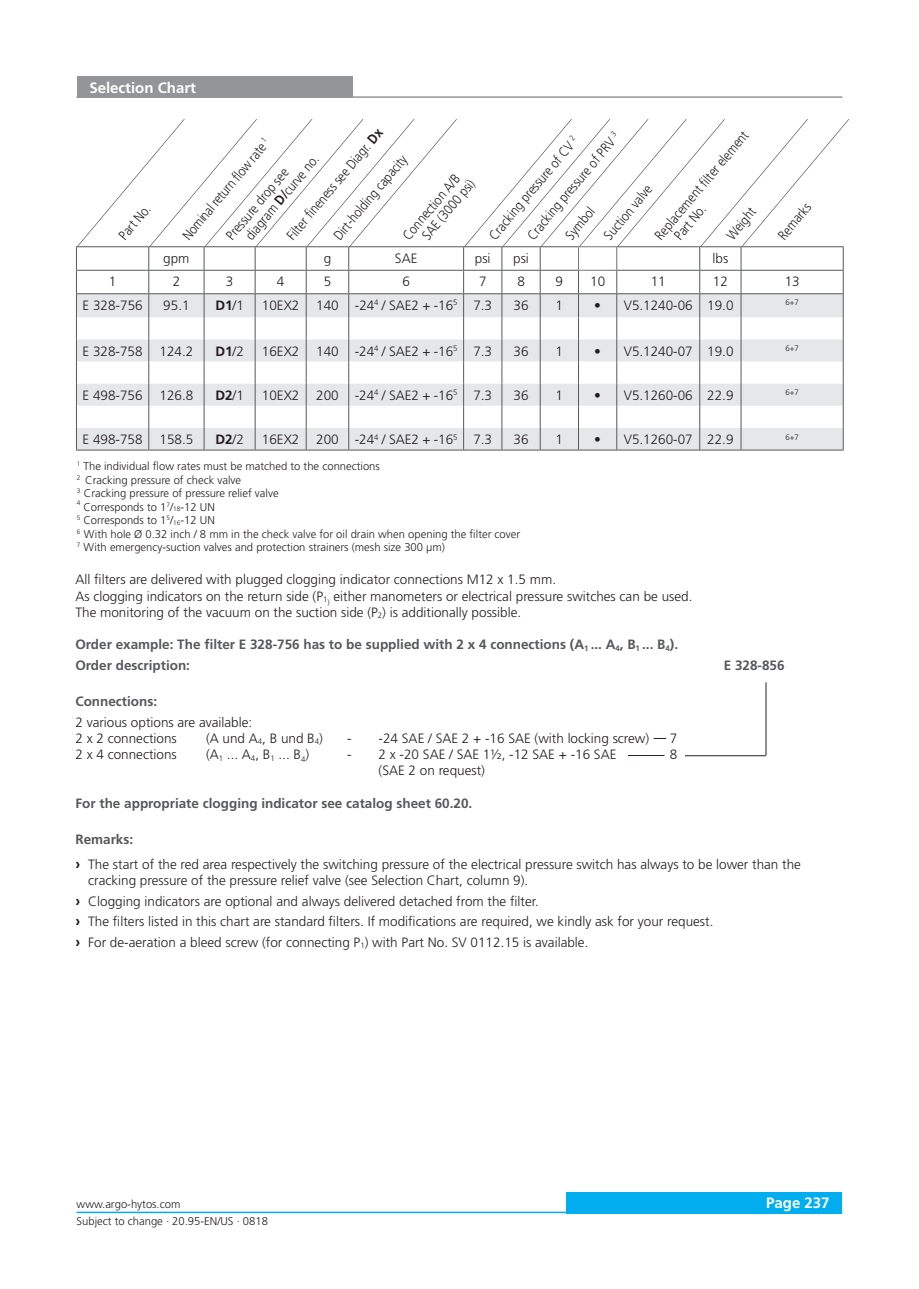
<style>
.page{position:relative;width:919px;height:1289px;background:#fff}
.page>*{position:absolute;margin:0;border:0;box-sizing:border-box;transform-origin:0 0}
.t1{font:700 15px "Frutiger LT";color:#fff}
.t2{font:300 13.8px/14.7px "Frutiger LT";color:#231f20;scale:.87 1}
.t3{font:300 13.5px/16.2px "Frutiger LT";color:#231f20}
.t4{font:700 13.5px/20.4px "Frutiger LT";color:#57585a}
.t5{font:700 13.5px "Frutiger LT";color:#231f20}
.t6{font:300 11.25px/13.5px "Frutiger LT";color:#231f20}
.t7{font:300 7.8px "Frutiger LT";color:#231f20}
.t8{font:300 6.6px "Frutiger LT";color:#231f20}
.s1{font-weight:700}
.s2{font-weight:300}
.s3{font-size:6.6px}
.s4{font-weight:700;color:#57585a}
.s5{font-weight:700;font-size:15px}
</style>
<div class="page">
<div style="left:566px;top:1191px;width:276px;height:22px;background:#00aeef"></div>
<hr style="left:77px;top:1211px;width:765px;height:2px;background:#00aeef">
<div style="left:77px;top:77px;width:275px;height:21px;background:#939598"></div>
<hr style="left:77px;top:96px;width:765px;height:2px;background:#939598">
<hr style="left:628px;top:755px;width:36px;height:1px;background:#231f20">
<svg style="left:653px;top:738px;width:13px;height:1px"></svg>
<hr style="left:685px;top:755px;width:80px;height:1px;background:#231f20">
<hr style="left:765px;top:682px;width:1px;height:73px;background:#231f20">
<hr style="left:76px;top:449px;width:73px;height:1px;background:#57585a">
<hr style="left:149px;top:449px;width:55px;height:1px;background:#57585a">
<hr style="left:204px;top:449px;width:51px;height:1px;background:#57585a">
<hr style="left:255px;top:449px;width:51px;height:1px;background:#57585a">
<hr style="left:306px;top:449px;width:43px;height:1px;background:#57585a">
<hr style="left:349px;top:449px;width:114px;height:1px;background:#57585a">
<hr style="left:463px;top:449px;width:39px;height:1px;background:#57585a">
<hr style="left:502px;top:449px;width:38px;height:1px;background:#57585a">
<hr style="left:540px;top:449px;width:38px;height:1px;background:#57585a">
<hr style="left:578px;top:449px;width:38px;height:1px;background:#57585a">
<hr style="left:616px;top:449px;width:83px;height:1px;background:#57585a">
<hr style="left:699px;top:449px;width:42px;height:1px;background:#57585a">
<hr style="left:741px;top:449px;width:102px;height:1px;background:#57585a">
<svg style="left:76px;top:119px;width:774px;height:330px"></svg>
<p class="t1" style="left:89px;top:79px;width:108px">Selection Chart</p>
<p class="t2" style="left:116px;top:233px;width:49px;rotate:-50deg">Part No.</p>
<p class="t2" style="left:284px;top:233px;width:163px;rotate:-50deg">Filter fi neness see Diagr. <span class="s1">Dx</span></p>
<p class="t2" style="left:180px;top:233px;width:148px;rotate:-50deg">Nominal return fl ow rate <sup>1</sup></p>
<p class="t2" style="left:331px;top:233px;width:123px;rotate:-50deg">Dirt-holding capacity</p>
<p class="t2" style="left:231px;top:224px;width:123px;text-indent:-12px;rotate:-50deg">Pressure drop see diagram <span class="s1">D/</span>curve no.</p>
<p class="t2" style="left:408px;top:224px;width:86px;text-indent:-12px;rotate:-50deg">Connection A/B<br>SAE (3000 psi)</p>
<p class="t2" style="left:660px;top:224px;width:145px;text-indent:-12px;rotate:-50deg">Replacement fi lter element<br>Part No.</p>
<p class="t2" style="left:524px;top:233px;width:156px;rotate:-50deg">Cracking pressure of PRV <sup>3</sup></p>
<p class="t2" style="left:486px;top:233px;width:151px;rotate:-50deg">Cracking pressure of CV <sup>2</sup></p>
<p class="t2" style="left:601px;top:233px;width:78px;rotate:-50deg">Suction valve</p>
<p class="t2" style="left:723px;top:233px;width:44px;rotate:-50deg">Weight</p>
<p class="t2" style="left:775px;top:233px;width:51px;rotate:-50deg">Remarks</p>
<p class="t2" style="left:562px;top:233px;width:44px;rotate:-50deg">Symbol</p>
<p class="t3" style="left:163px;top:250px;width:28px">gpm</p>
<p class="t3" style="left:324px;top:250px;width:9px">g</p>
<p class="t3" style="left:395px;top:250px;width:24px">SAE</p>
<p class="t3" style="left:475px;top:250px;width:17px">psi</p>
<p class="t3" style="left:513px;top:250px;width:17px">psi</p>
<p class="t3" style="left:712px;top:250px;width:17px">lbs</p>
<p class="t3" style="left:109px;top:274px;width:9px">1</p>
<p class="t3" style="left:173px;top:274px;width:9px">2</p>
<p class="t3" style="left:226px;top:274px;width:9px">3</p>
<p class="t3" style="left:277px;top:274px;width:9px">4</p>
<p class="t3" style="left:324px;top:274px;width:9px">5</p>
<p class="t3" style="left:402px;top:274px;width:9px">6</p>
<p class="t3" style="left:479px;top:274px;width:9px">7</p>
<p class="t3" style="left:517px;top:274px;width:9px">8</p>
<p class="t3" style="left:555px;top:274px;width:9px">9</p>
<p class="t3" style="left:590px;top:274px;width:17px">10</p>
<p class="t3" style="left:650px;top:274px;width:17px">11</p>
<p class="t3" style="left:712px;top:274px;width:17px">12</p>
<p class="t3" style="left:784px;top:274px;width:17px">13</p>
<p class="t3" style="left:83px;top:297px;width:62px">E 328-756</p>
<p class="t3" style="left:163px;top:297px;width:28px">95.1</p>
<p class="t5" style="left:215px;top:297px;width:30px">D1<span class="s2">/1</span></p>
<p class="t3" style="left:262px;top:297px;width:232px">10EX2 140 -24<sup>4</sup> / SAE2 + -16<sup>5</sup> 7.3</p>
<p class="t3" style="left:513px;top:297px;width:17px">36</p>
<p class="t3" style="left:555px;top:297px;width:9px">1</p>
<p class="t3" style="left:594px;top:297px;width:141px">• V5.1240-06 19.0</p>
<p class="t7" style="left:785px;top:298px;width:15px">6+7</p>
<p class="t3" style="left:83px;top:343px;width:62px">E 328-758</p>
<p class="t3" style="left:159px;top:343px;width:35px">124.2</p>
<p class="t5" style="left:215px;top:343px;width:30px">D1<span class="s2">/2</span></p>
<p class="t3" style="left:262px;top:343px;width:232px">16EX2 140 -24<sup>4</sup> / SAE2 + -16<sup>5</sup> 7.3</p>
<p class="t3" style="left:513px;top:343px;width:17px">36</p>
<p class="t3" style="left:555px;top:343px;width:9px">1</p>
<p class="t3" style="left:594px;top:343px;width:141px">• V5.1240-07 19.0</p>
<p class="t7" style="left:785px;top:344px;width:15px">6+7</p>
<p class="t3" style="left:83px;top:387px;width:62px">E 498-756</p>
<p class="t3" style="left:159px;top:387px;width:35px">126.8</p>
<p class="t5" style="left:215px;top:387px;width:30px">D2<span class="s2">/1</span></p>
<p class="t3" style="left:262px;top:387px;width:232px">10EX2 200 -24<sup>4</sup> / SAE2 + -16<sup>5</sup> 7.3</p>
<p class="t3" style="left:513px;top:387px;width:17px">36</p>
<p class="t3" style="left:555px;top:387px;width:9px">1</p>
<p class="t3" style="left:594px;top:387px;width:141px">• V5.1260-06 22.9</p>
<p class="t7" style="left:785px;top:388px;width:15px">6+7</p>
<p class="t3" style="left:83px;top:431px;width:112px">E 498-758 158.5</p>
<p class="t5" style="left:215px;top:431px;width:30px">D2<span class="s2">/2</span></p>
<p class="t3" style="left:262px;top:431px;width:232px">16EX2 200 -24<sup>4</sup> / SAE2 + -16<sup>5</sup> 7.3</p>
<p class="t3" style="left:513px;top:431px;width:17px">36</p>
<p class="t3" style="left:555px;top:431px;width:9px">1</p>
<p class="t3" style="left:594px;top:431px;width:141px">• V5.1260-07 22.9</p>
<p class="t7" style="left:785px;top:432px;width:15px">6+7</p>
<p class="t6" style="left:77px;top:459px;width:305px"><sup>1</sup> The individual flow rates must be matched to the connections<br><sup>2</sup> Cracking pressure of check valve<br><sup>3</sup> Cracking pressure of pressure relief valve</p>
<p class="t8" style="left:77px;top:499px;width:5px">4</p>
<p class="t6" style="left:77px;top:500px;width:445px;text-indent:7px">Corresponds to 1<sup>7</sup>/<span class="s3">18</span>-12 UN<br><sup>5</sup> Corresponds to 1<sup>5</sup>/<span class="s3">16</span>-12 UN<br><sup>6</sup> With hole Ø 0.32 inch / 8 mm in the check valve for oil drain when opening the filter cover <sup>7</sup> With emergency-suction valves and protection strainers (mesh size 300 µm)</p>
<p class="t3" style="left:75px;top:571px;width:618px">All filters are delivered with plugged clogging indicator connections M12 x 1.5 mm.<br>As clogging indicators on the return side (P<sub>1)</sub> either manometers or electrical pressure switches can be used.<br>The monitoring of the vacuum on the suction side (P<sub>2</sub>) is additionally possible.</p>
<p class="t4" style="left:75px;top:634px;width:604px">Order example: The filter E 328-756 has to be supplied with 2 x 4 connections (A<sub>1</sub> ... A<sub>4</sub>, B<sub>1</sub> ... B<sub>4</sub>).<br>Order description:</p>
<p class="t4" style="left:75px;top:691px;width:83px">Connections:</p>
<p class="t3" style="left:75px;top:714px;width:178px">2 various options are available:<br>2 x 2 connections</p>
<p class="t3" style="left:206px;top:730px;width:118px">(A und A<sub>4</sub>, B und B<sub>4</sub>)</p>
<p class="t3" style="left:347px;top:730px;width:303px">- -24 SAE / SAE 2 + -16 SAE (with locking screw)</p>
<p class="t3" style="left:669px;top:730px;width:9px">7</p>
<p class="t4" style="left:723px;top:654px;width:62px">E 328-856</p>
<p class="t3" style="left:75px;top:746px;width:103px">2 x 4 connections</p>
<p class="t3" style="left:206px;top:746px;width:105px">(A<sub>1</sub> ... A<sub>4</sub>, B<sub>1</sub> ... B<sub>4</sub>)</p>
<p class="t3" style="left:347px;top:746px;width:271px">- 2 x -20 SAE / SAE 1½, -12 SAE + -16 SAE</p>
<p class="t3" style="left:669px;top:746px;width:9px">8</p>
<p class="t3" style="left:378px;top:762px;width:108px">(SAE 2 on request)</p>
<p class="t4" style="left:75px;top:793px;width:398px">For the appropriate clogging indicator see catalog sheet 60.20.</p>
<p class="t3" style="left:75px;top:827px;width:727px;line-height:24.8px"><span class="s4">Remarks:<br></span><span class="s5">›</span> The start of the red area respectively the switching pressure of the electrical pressure switch has always to be lower than the</p>
<p class="t3" style="left:75px;top:870px;width:639px;line-height:20.4px;text-indent:13px">cracking pressure of the pressure relief valve (see Selection Chart, column 9).<br><span class="s5">›</span> Clogging indicators are optional and always delivered detached from the filter.<br><span class="s5">›</span> The filters listed in this chart are standard filters. If modifications are required, we kindly ask for your request. <span class="s5">›</span> For de-aeration a bleed screw (for connecting P<sub>1</sub>) with Part No. SV 0112.15 is available.</p>
<p class="t6" style="left:77px;top:1196px;width:105px">www.argo-hytos.com</p>
<p class="t1" style="left:766px;top:1194px;width:65px">Page 237</p>
<p class="t6" style="left:77px;top:1214px;width:193px">Subject to change · 20.95-EN/US · 0818</p>
</div>
